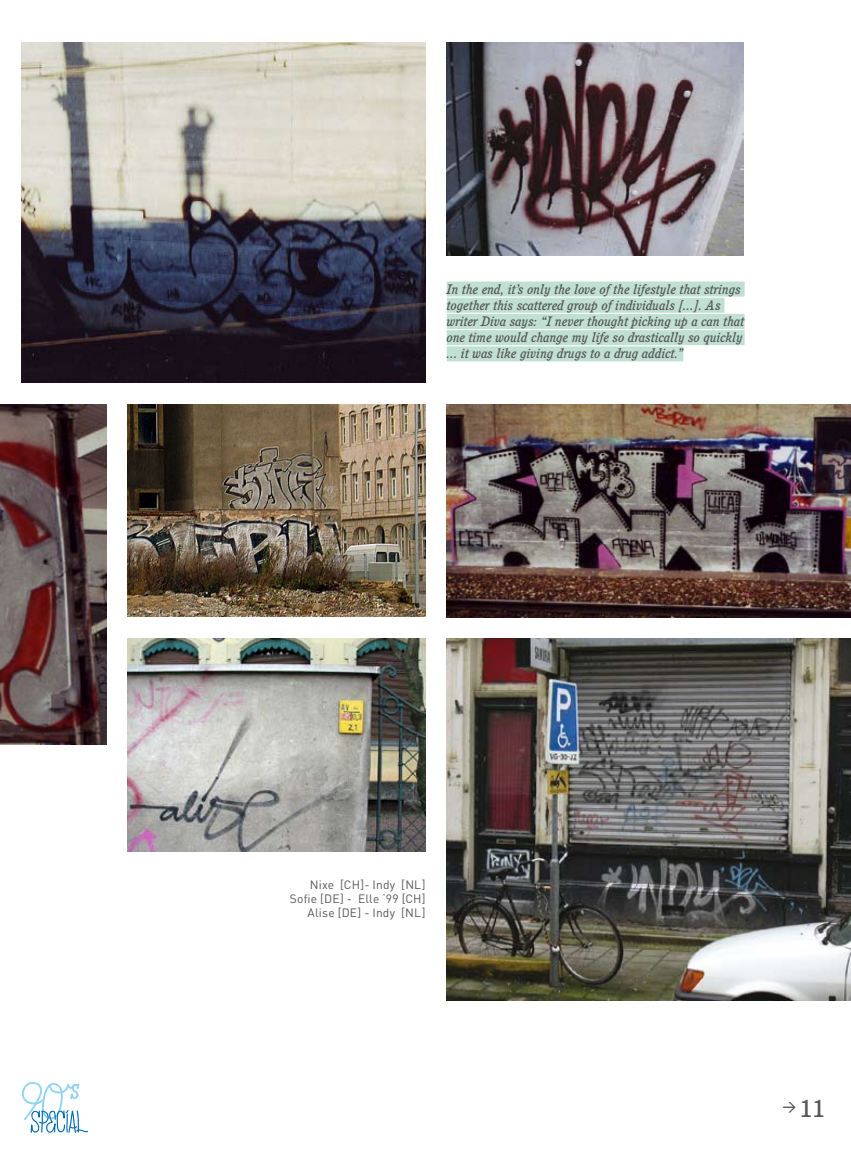
<style>
.page{position:relative;width:851px;height:1149px;background:#fff}
.page>*{position:absolute;margin:0;border:0;box-sizing:border-box;transform-origin:0 0}
.t1{font:500 24px "Cushing";color:#58585a}
.t2{font:italic 500 13.5px/16.2px "Cushing";color:#58585a}
.t3{font:12px/14.4px "DIN";letter-spacing:.02em;color:#58585a;text-align:right}
</style>
<div class="page">
<img style="left:446px;top:638px;width:404px;height:361px">
<img style="left:0;top:404px;width:106px;height:340px">
<img style="left:446px;top:43px;width:297px;height:212px">
<img style="left:128px;top:638px;width:297px;height:212px">
<img style="left:128px;top:404px;width:297px;height:212px">
<img style="left:21px;top:43px;width:404px;height:339px">
<div style="left:446px;top:281px;width:298px;height:15px;background:#bfe0d2"></div>
<div style="left:446px;top:297px;width:278px;height:15px;background:#bfe0d2"></div>
<div style="left:446px;top:314px;width:298px;height:15px;background:#bfe0d2"></div>
<div style="left:446px;top:330px;width:298px;height:15px;background:#bfe0d2"></div>
<div style="left:446px;top:346px;width:237px;height:15px;background:#bfe0d2"></div>
<img style="left:446px;top:404px;width:404px;height:213px">
<svg style="left:22px;top:1082px;width:66px;height:51px"></svg>
<p class="t2" style="left:446px;top:280px;width:299px">In the end, it’s only the love of the lifestyle that strings together this scattered group of individuals [...]. As writer Diva says: “I never thought picking up a can that one time would change my life so drastically so quickly ... it was like giving drugs to a drug addict.”</p>
<p class="t3" style="left:290px;top:876px;width:137px">Nixe [CH]- Indy [NL]<br>Sofie [DE] - Elle ‘99 [CH]<br>Alise [DE] - Indy [NL]</p>
<h1 class="t1" style="left:782px;top:1093px;width:44px"><sup>&gt;</sup> 11</h1>
</div>
